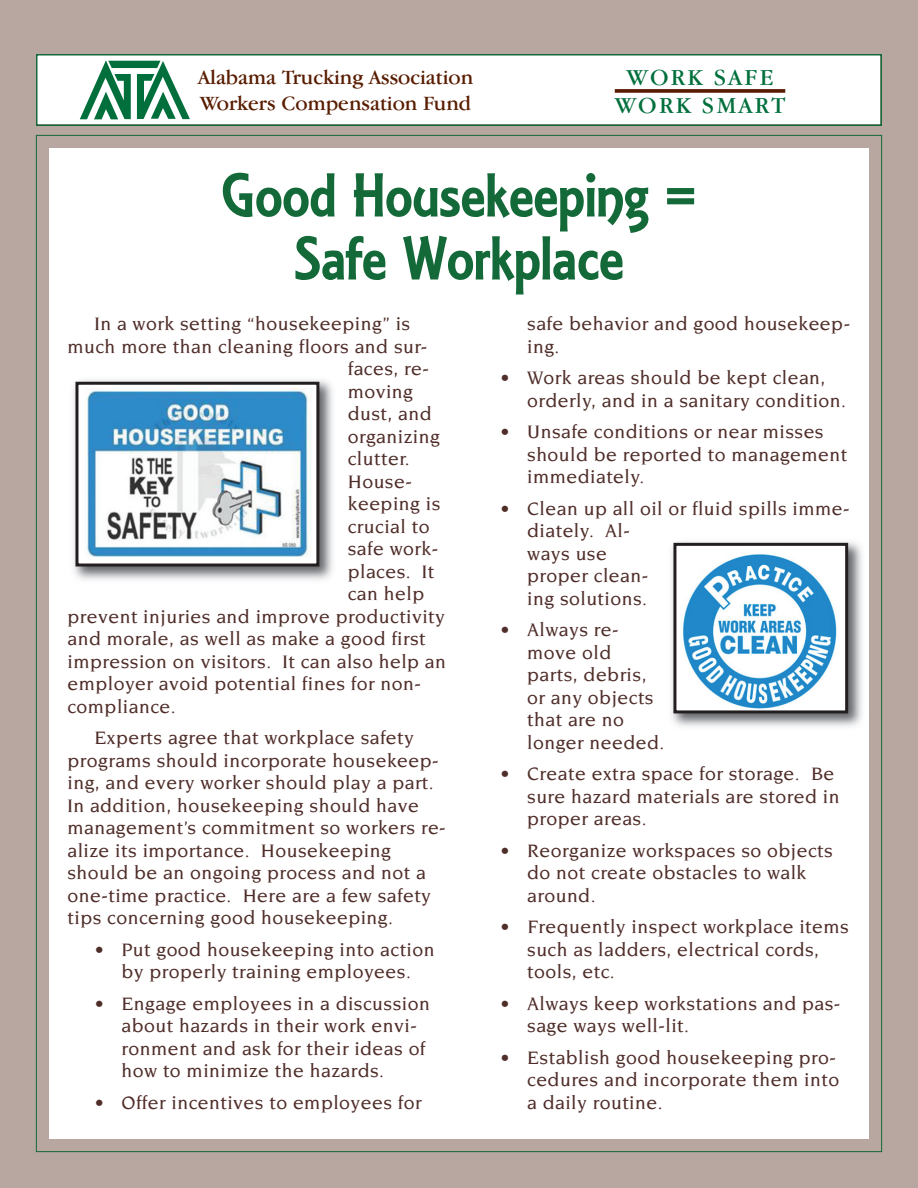
<style>
.page{position:relative;width:918px;height:1188px;background:#b8a6a1}
.page>*{position:absolute;margin:0;border:0;box-sizing:border-box;transform-origin:0 0}
.t1{font:60px/63px "Estelle";color:#146938;text-align:center;scale:.95 1}
.t2{font:24px/28.8px "Garamond IT Cby BT";letter-spacing:.1em;color:#006f3c;text-align:center}
.t3{font:23.7px/28.5px "Garamond IT Cby BT";letter-spacing:.1em;color:#006f3c;text-align:center}
.t4{font:21px/25.2px "Garamond IT Cby BT";color:#581c00}
.t5{font:500 19.5px/22.5px "Novarese";letter-spacing:.025em;color:#4f2d29}
</style>
<div class="page">
<div style="left:50px;top:149px;width:819px;height:990px;background:#fff"></div>
<div style="left:38px;top:56px;width:842px;height:68px;background:#fff"></div>
<div style="left:36px;top:54px;width:846px;height:72px;border:2px solid #146938"></div>
<svg style="left:80px;top:60px;width:110px;height:59px"></svg>
<svg style="left:615px;top:89px;width:170px;height:4px"></svg>
<img style="left:671px;top:541px;width:191px;height:186px">
<img style="left:677px;top:547px;width:167px;height:162px">
<div style="left:673px;top:543px;width:175px;height:170px;border:3px solid #231f20"></div>
<img style="left:73px;top:380px;width:260px;height:200px">
<img style="left:79px;top:386px;width:236px;height:177px">
<div style="left:75px;top:382px;width:244px;height:185px;border:3px solid #231f20"></div>
<p class="t4" style="left:198px;top:67px;width:277px">Alabama Trucking Association<br>Workers Compensation Fund</p>
<p class="t2" style="left:658px;top:63px;width:173px">WORK SAFE<br>WORK SMART</p>
<p class="t3" style="left:615px;top:65px;width:172px">WORK SAFE<br>WORK SMART</p>
<h1 class="t1" style="left:222px;top:164px;width:501px">Good Housekeeping =<br>Safe Workplace</h1>
<p class="t5" style="left:94px;top:314px;width:317px">In a work setting “housekeeping” is</p>
<p class="t5" style="left:67px;top:336px;width:361px">much more than cleaning floors and sur-</p>
<p class="t5" style="left:348px;top:359px;width:83px">faces, re-</p>
<p class="t5" style="left:348px;top:381px;width:67px">moving</p>
<p class="t5" style="left:348px;top:404px;width:85px">dust, and</p>
<p class="t5" style="left:348px;top:426px;width:94px">organizing</p>
<p class="t5" style="left:348px;top:449px;width:63px">clutter.</p>
<p class="t5" style="left:348px;top:471px;width:66px">House-</p>
<p class="t5" style="left:348px;top:494px;width:94px">keeping is</p>
<p class="t5" style="left:348px;top:516px;width:83px">crucial to</p>
<p class="t5" style="left:348px;top:539px;width:92px">safe work-</p>
<p class="t5" style="left:348px;top:561px;width:88px">places. It</p>
<p class="t5" style="left:348px;top:584px;width:78px">can help</p>
<p class="t5" style="left:67px;top:606px;width:379px">prevent injuries and improve productivity</p>
<p class="t5" style="left:67px;top:629px;width:360px">and morale, as well as make a good first</p>
<p class="t5" style="left:67px;top:651px;width:380px">impression on visitors. It can also help an</p>
<p class="t5" style="left:67px;top:674px;width:355px">employer avoid potential fines for non-</p>
<p class="t5" style="left:67px;top:696px;width:110px">compliance.</p>
<p class="t5" style="left:67px;top:728px;width:380px;text-indent:27px">Experts agree that workplace safety programs should incorporate housekeep&shy;ing, and every worker should play a part.<br>In addition, housekeeping should have management’s commitment so workers re&shy;alize its importance. Housekeeping should be an ongoing process and not a one-time practice. Here are a few safety tips concerning good housekeeping.</p>
<p class="t5" style="left:95px;top:939px;width:342px;text-align:center">• Put good housekeeping into action by properly training employees.</p>
<p class="t5" style="left:122px;top:993px;width:310px;text-indent:-27px">• Engage employees in a discussion about hazards in their work envi&shy;ronment and ask for their ideas of how to minimize the hazards.</p>
<p class="t5" style="left:95px;top:1092px;width:329px">• Offer incentives to employees for</p>
<p class="t5" style="left:527px;top:314px;width:324px">safe behavior and good housekeep&shy;ing.</p>
<p class="t5" style="left:527px;top:368px;width:320px;text-indent:-27px">• Work areas should be kept clean, orderly, and in a sanitary condition.</p>
<p class="t5" style="left:527px;top:422px;width:322px;text-indent:-27px">• Unsafe conditions or near misses should be reported to management immediately.</p>
<p class="t5" style="left:527px;top:498px;width:324px;text-indent:-27px">• Clean up all oil or fluid spills imme&shy;diately. Al-<br>ways use<br>proper clean-<br>ing solutions.</p>
<p class="t5" style="left:527px;top:620px;width:139px;text-indent:-27px">• Always re&shy;move old parts, debris, or any objects that are no longer needed.</p>
<p class="t5" style="left:527px;top:764px;width:314px;text-indent:-27px">• Create extra space for storage. Be sure hazard materials are stored in proper areas.</p>
<p class="t5" style="left:527px;top:840px;width:307px;text-indent:-27px">• Reorganize workspaces so objects do not create obstacles to walk around.</p>
<p class="t5" style="left:527px;top:917px;width:323px;text-indent:-27px">• Frequently inspect workplace items such as ladders, electrical cords, tools, etc.</p>
<p class="t5" style="left:527px;top:993px;width:315px;text-indent:-27px">• Always keep workstations and pas&shy;sage ways well-lit.</p>
<p class="t5" style="left:527px;top:1047px;width:314px;text-indent:-27px">• Establish good housekeeping pro&shy;cedures and incorporate them into a daily routine.</p>
</div>
